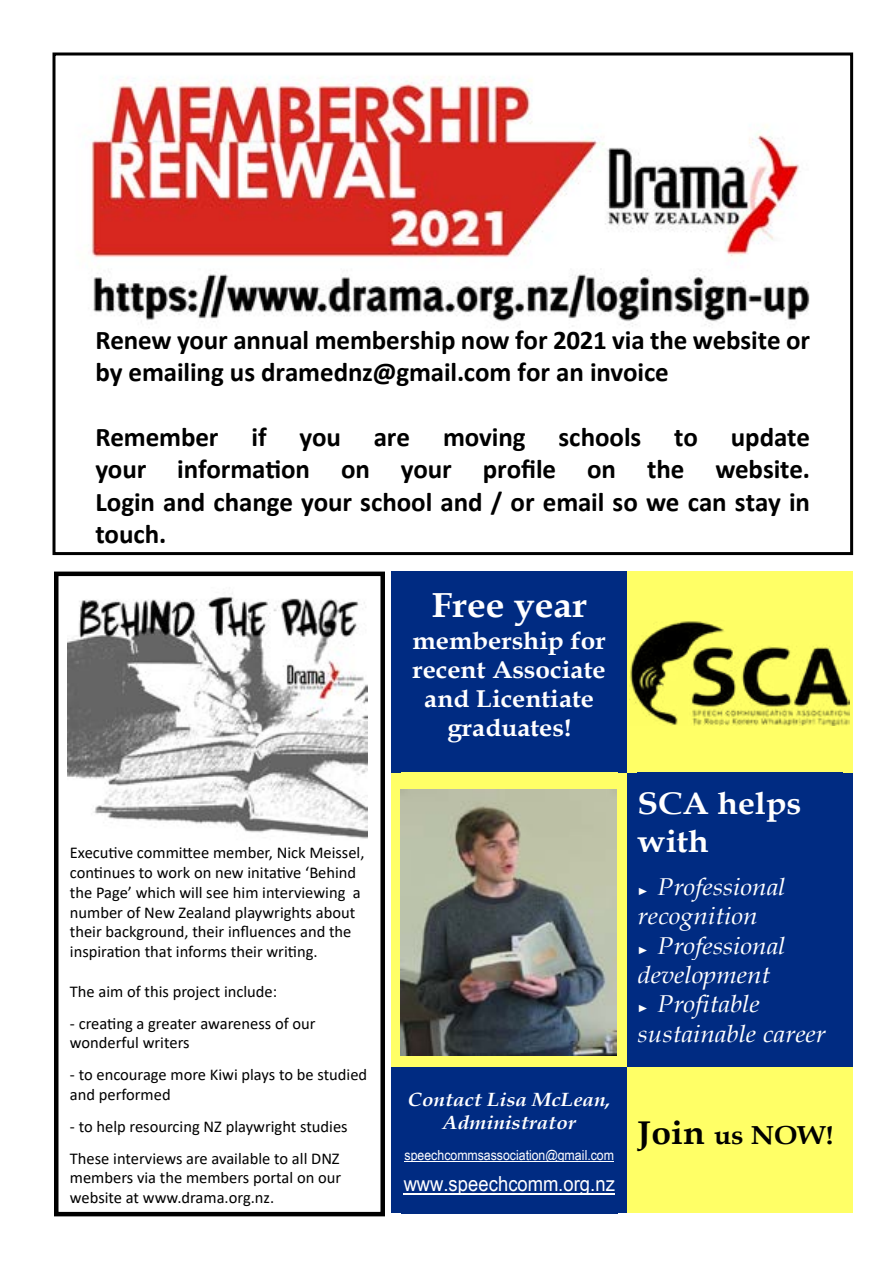
<style>
.page{position:relative;width:893px;height:1263px;background:#fff}
.page>*{position:absolute;margin:0;border:0;box-sizing:border-box;transform-origin:0 0}
.t1{font:700 34.65px "Book Antiqua";color:#fff;scale:1.08 1}
.t2{font:700 31.2px/37.7px "Book Antiqua";color:#fff;scale:1.08 1}
.t3{font:700 27px/32.4px "Calibri";letter-spacing:-.005em;color:#000}
.t4{font:700 25.95px "Book Antiqua";color:#000;scale:1.08 1}
.t5{font:italic 24.3px/29.2px "Book Antiqua";color:#fff;scale:1.08 1}
.t6{font:700 24.3px/29.2px "Book Antiqua";color:#fff;text-align:center;scale:1.08 1}
.t7{font:20.85px "Arial Narrow";color:#fff;scale:1.08 1}
.t8{font:italic 700 19.2px/23.1px "Book Antiqua";color:#fff;text-align:center;scale:1.08 1}
.t9{font:16.5px/19.8px "Calibri";color:#000}
.t10{font:13.95px "Arial Narrow";color:#fff;scale:1.08 1}
.t11{font:700 10.35px "Book Antiqua";color:#fff;scale:1.08 1}
.s1{font-size:32.85px}
</style>
<div class="page">
<img style="left:68px;top:593px;width:300px;height:246px">
<div style="left:54px;top:572px;width:331px;height:644px;border:4px solid #000"></div>
<img style="left:90px;top:76px;width:720px;height:251px">
<div style="left:52px;top:52px;width:801px;height:503px;border:3px solid #000"></div>
<div style="left:391px;top:571px;width:236px;height:202px;background:#002b82"></div>
<div style="left:627px;top:571px;width:226px;height:202px;background:#ff6"></div>
<div style="left:391px;top:773px;width:236px;height:294px;background:#ff6"></div>
<div style="left:627px;top:773px;width:226px;height:294px;background:#002b82"></div>
<div style="left:391px;top:1067px;width:236px;height:146px;background:#002b82"></div>
<hr style="left:405px;top:1161px;width:209px;height:1px;background:#fff">
<hr style="left:404px;top:1193px;width:211px;height:1px;background:#fff">
<div style="left:627px;top:1067px;width:226px;height:146px;background:#ff6"></div>
<img style="left:401px;top:789px;width:216px;height:266px">
<img style="left:630px;top:621px;width:220px;height:104px">
<h3 class="t3" style="left:95px;top:323px;width:716px">Renew your annual membership now for 2021 via the website or by emailing us dramednz@gmail.com for an invoice</h3>
<h3 class="t3" style="left:95px;top:420px;width:716px;text-align:justify">Remember if you are moving schools to update your information on your profile on the website.<br>Login and change your school and / or email so we can stay in touch.</h3>
<p class="t9" style="left:70px;top:842px;width:296px">Executive committee member, Nick Meissel, continues to work on new initative ‘Behind the Page’ which will see him interviewing a number of New Zealand playwrights about their background, their influences and the inspiration that informs their writing.</p>
<p class="t9" style="left:70px;top:981px;width:209px">The aim of this project include:</p>
<p class="t9" style="left:70px;top:1013px;width:247px">- creating a greater awareness of our wonderful writers</p>
<p class="t9" style="left:70px;top:1064px;width:299px">- to encourage more Kiwi plays to be studied and performed</p>
<p class="t9" style="left:70px;top:1110px;width:279px;line-height:31.8px">- to help resourcing NZ playwright studies<br>These interviews are available to all DNZ</p>
<p class="t9" style="left:70px;top:1168px;width:273px">members via the members portal on our website at www.drama.org.nz.</p>
<h1 class="t1" style="left:432px;top:581px;width:145px">Free year</h1>
<h3 class="t6" style="left:412px;top:626px;width:180px">membership for recent Associate and Licentiate graduates!</h3>
<p class="t8" style="left:408px;top:1087px;width:189px">Contact Lisa McLean,<br>Administrator</p>
<p class="t10" style="left:405px;top:1144px;width:195px">speechcommsassociation@gmail.com</p>
<p class="t7" style="left:404px;top:1168px;width:197px">www.speechcomm.org.nz</p>
<h2 class="t2" style="left:638px;top:785px;width:153px">SCA helps with</h2>
<p class="t11" style="left:638px;top:885px;width:12px">►</p>
<h3 class="t5" style="left:638px;top:872px;width:138px;text-indent:20px">Professional recognition</h3>
<p class="t11" style="left:638px;top:943px;width:12px">►</p>
<h3 class="t5" style="left:638px;top:930px;width:138px;text-indent:20px">Professional development</h3>
<p class="t11" style="left:638px;top:1002px;width:12px">►</p>
<h3 class="t5" style="left:638px;top:989px;width:176px;text-indent:20px">Profitable sustainable career</h3>
<h3 class="t4" style="left:638px;top:1118px;width:183px"><span class="s1">Join</span> us NOW!</h3>
</div>
